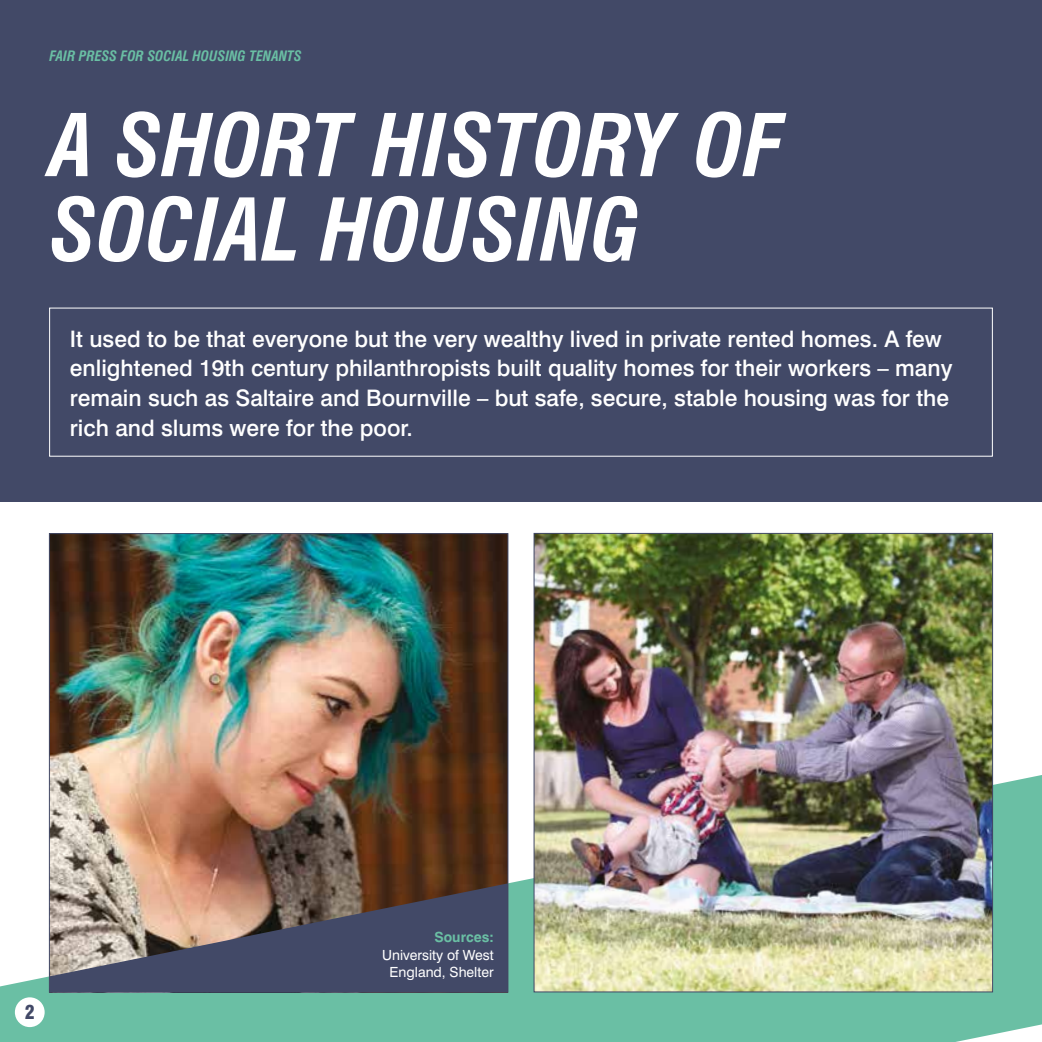
<style>
.page{position:relative;width:1042px;height:1042px;background:#fff}
.page>*{position:absolute;margin:0;border:0;box-sizing:border-box;transform-origin:0 0}
.t1{font:italic 700 condensed 84px/84.4px "Swiss 721 BT";color:#fff}
.t2{font:500 22.75px/29.8px "Swiss 721 BT";color:#fff}
.t3{font:900 condensed 18.9px "Swiss 721 BT";color:#424967}
.t4{font:italic 700 condensed 14px "Swiss 721 BT";color:#6abfa4}
.t5{font:14px/17.5px "Swiss 721 BT";color:#fff;text-align:center}
.t6{font:700 14px "Swiss 721 BT";color:#6abfa4}
</style>
<div class="page">
<svg style="left:0;top:775px;width:1042px;height:267px;fill:#6abfa4"></svg>
<div style="left:0;top:0;width:1042px;height:501px;background:#424967"></div>
<img style="left:536px;top:535px;width:455px;height:455px">
<img style="left:51px;top:535px;width:455px;height:348px">
<svg style="left:49px;top:883px;width:459px;height:109px;fill:#424967"></svg>
<div style="left:49px;top:308px;width:944px;height:149px;border:1px solid #fff"></div>
<div style="left:15px;top:997px;width:30px;height:30px;background:#fff;border-radius:50%"></div>
<p class="t4" style="left:50px;top:47px;width:254px">FAIR PRESS FOR SOCIAL HOUSING TENANTS</p>
<h1 class="t1" style="left:50px;top:104px;width:736px">A SHORT HISTORY OF<br>SOCIAL HOUSING</h1>
<p class="t2" style="left:70px;top:323px;width:884px">It used to be that everyone but the very wealthy lived in private rented homes. A few enlightened 19th century philanthropists built quality homes for their workers – many remain such as Saltaire and Bournville – but safe, secure, stable housing was for the rich and slums were for the poor.</p>
<p class="t3" style="left:25px;top:1001px;width:12px">2</p>
<p class="t6" style="left:434px;top:929px;width:61px">Sources:</p>
<p class="t5" style="left:382px;top:946px;width:113px">University of West<br>England, Shelter</p>
</div>
